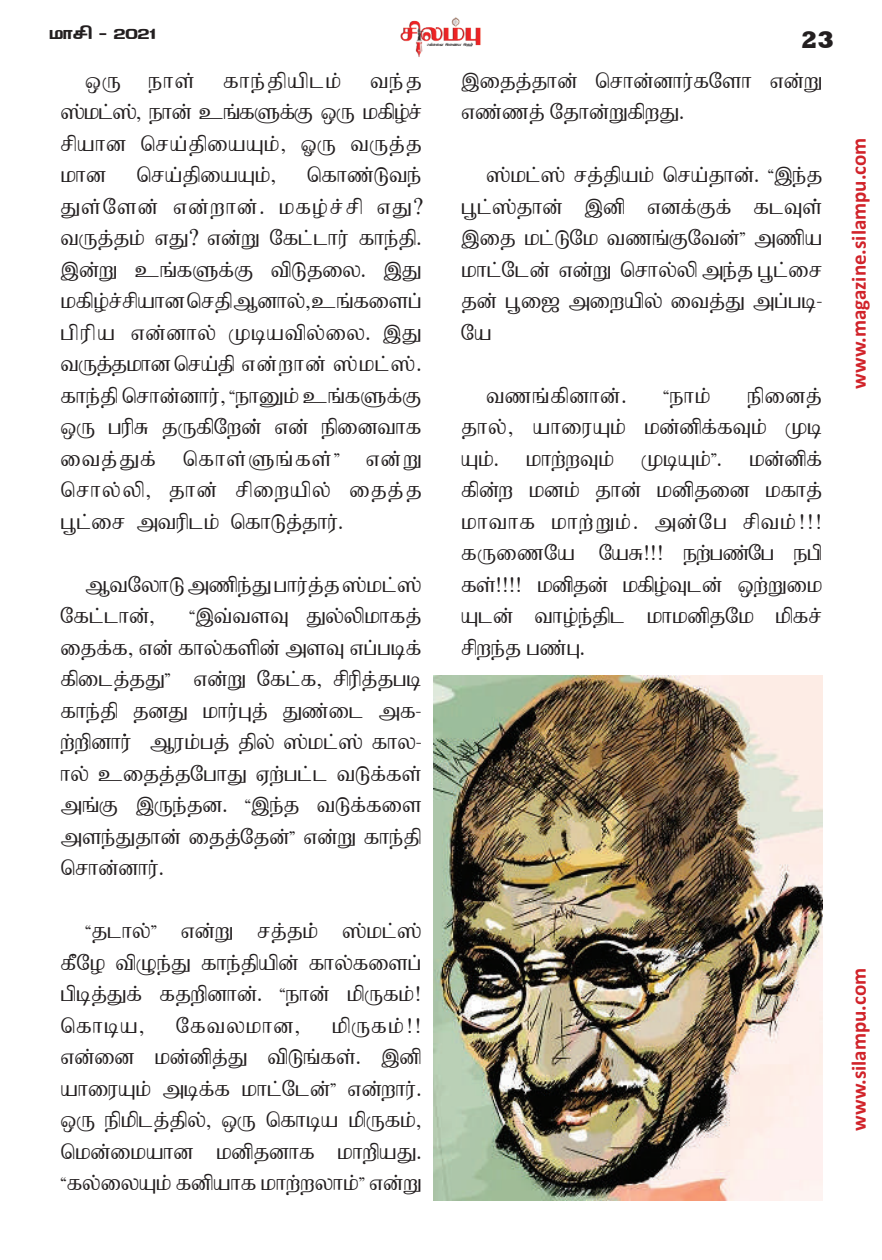
<style>
.page{position:relative;width:882px;height:1260px;background:#fff}
.page>*{position:absolute;margin:0;border:0;box-sizing:border-box;transform-origin:0 0}
.t1{font:28px/31.5px "NC Maithily";color:#231f20;text-align:justify}
.t2{font:28px "NC Maithily";letter-spacing:.02em;color:#231f20}
.t3{font:800 24.5px "Rockwell";color:#231f20}
.t4{font:23.1px "NC Tsunami 70";color:#231f20;scale:.91 1}
.t5{font:700 21px "Calibri";color:#d1232a}
</style>
<div class="page">
<img style="left:400px;top:17px;width:81px;height:40px">
<img style="left:433px;top:676px;width:389px;height:524px">
<p class="t4" style="left:50px;top:22px;width:118px">khrp - 2021</p>
<p class="t1" style="left:61px;top:65px;width:363px;text-indent:25px">xU ehs; fhe;jpaplk; te;j ];kl;];&gt; ehd; cq;fSf;F xU kfpo;r; rpahd nra;jpiaAk;&gt; XU tUj;j khd nra;jpiaAk;&gt; nfhz;Lte; Js;Nsd; vd;whd;. kfo;r;rp vJ? tUj;jk; vJ? vd;W Nfl;lhu; fhe;jp. ,d;W cq;fSf;F tpLjiy. ,J kfpo;r;rpahd nrjp Mdhy;&gt; cq;fisg; gpupa vd;dhy; Kbatpy;iy. ,J tUj;jkhd nra;jp vd;whd; ];kl;];. fhe;jp nrhd;dhu;&gt; “ehDk; cq;fSf;F xU gupR jUfpNwd; vd; epidthf itj;Jf; nfhs;Sq;fs;” vd;W nrhy;yp&gt; jhd; rpiwapy; ijj;j G+l;ir mtuplk; nfhLj;jhu;.</p>
<p class="t1" style="left:61px;top:569px;width:363px;text-indent:25px">MtNyhL mzpe;J ghu;j;j ];kl;]; Nfl;lhd;&gt; “,t;tsT Jy;ypkhfj; ijf;f&gt; vd; fhy;fspd; msT vg;gbf; fpilj;jJ” vd;W Nfl;f&gt; rpupj;jgb fhe;jp jdJ khu;Gj; Jz;il mf&shy;w;wpdhu; Muk;gj; jpy; ];kl;]; fhy&shy;hy; cijj;jNghJ Vw;gl;l tLf;fs; mq;F ,Ue;jd. “,e;j tLf;fis mse;Jjhd; ijj;Njd;” vd;W fhe;jp nrhd;dhu;.</p>
<p class="t1" style="left:61px;top:915px;width:363px;text-indent:25px">“jlhy;” vd;W rj;jk; ];kl;]; fPNo tpOe;J fhe;jpapd; fhy;fisg; gpbj;Jf; fjwpdhd;. “ehd; kpUfk;! nfhba&gt; Nftykhd&gt; kpUfk;!! vd;id kd;dpj;J tpLq;fs;. ,dp ahiuAk; mbf;f khl;Nld;” vd;whu;. xU epkplj;jpy;&gt; xU nfhba kpUfk;&gt; nkd;ikahd kdpjdhf khwpaJ. “fy;iyAk; fdpahf khw;wyhk;” vd;W</p>
<p class="t3" style="left:801px;top:25px;width:35px">23</p>
<p class="t1" style="left:461px;top:65px;width:363px">,ijj;jhd; nrhd;dhu;fNsh vd;W vz;zj; Njhd;WfpwJ.</p>
<p class="t1" style="left:461px;top:159px;width:363px;text-indent:25px">];kl;]; rj;jpak; nra;jhd;. “,e;j G+l;];jhd; ,dp vdf;Ff; flTs; ,ij kl;LNk tzq;FNtd;” mzpa khl;Nld; vd;W nrhy;yp me;j G+l;ir jd; G+i[ miwapy; itj;J mg;gb-Na</p>
<p class="t1" style="left:461px;top:380px;width:363px;text-indent:286px">epidj; jhy;&gt; ahiuAk; kd;dpf;fTk; Kb Ak;. khw;wTk; KbAk;”. kd;dpf; fpd;w kdk; jhd; kdpjid kfhj; khthf khw;Wk;. md;Ng rptk;!!! fUizNa NaR!!! ew;gz;Ng egp fs;!!!! kdpjd; kfpo;Tld; xw;Wik Ald; tho;e;jpl khkdpjNk kpfr; rpwe;j gz;G.</p>
<p class="t2" style="left:486px;top:382px;width:142px">tzq;fpdhd;.</p>
<p class="t1" style="left:663px;top:380px;width:49px">“ehk;</p>
<p class="t5" style="left:844px;top:389px;width:253px;rotate:-90deg">www.magazine.silampu.com</p>
<p class="t5" style="left:844px;top:1131px;width:164px;rotate:-90deg">www.silampu.com</p>
</div>
